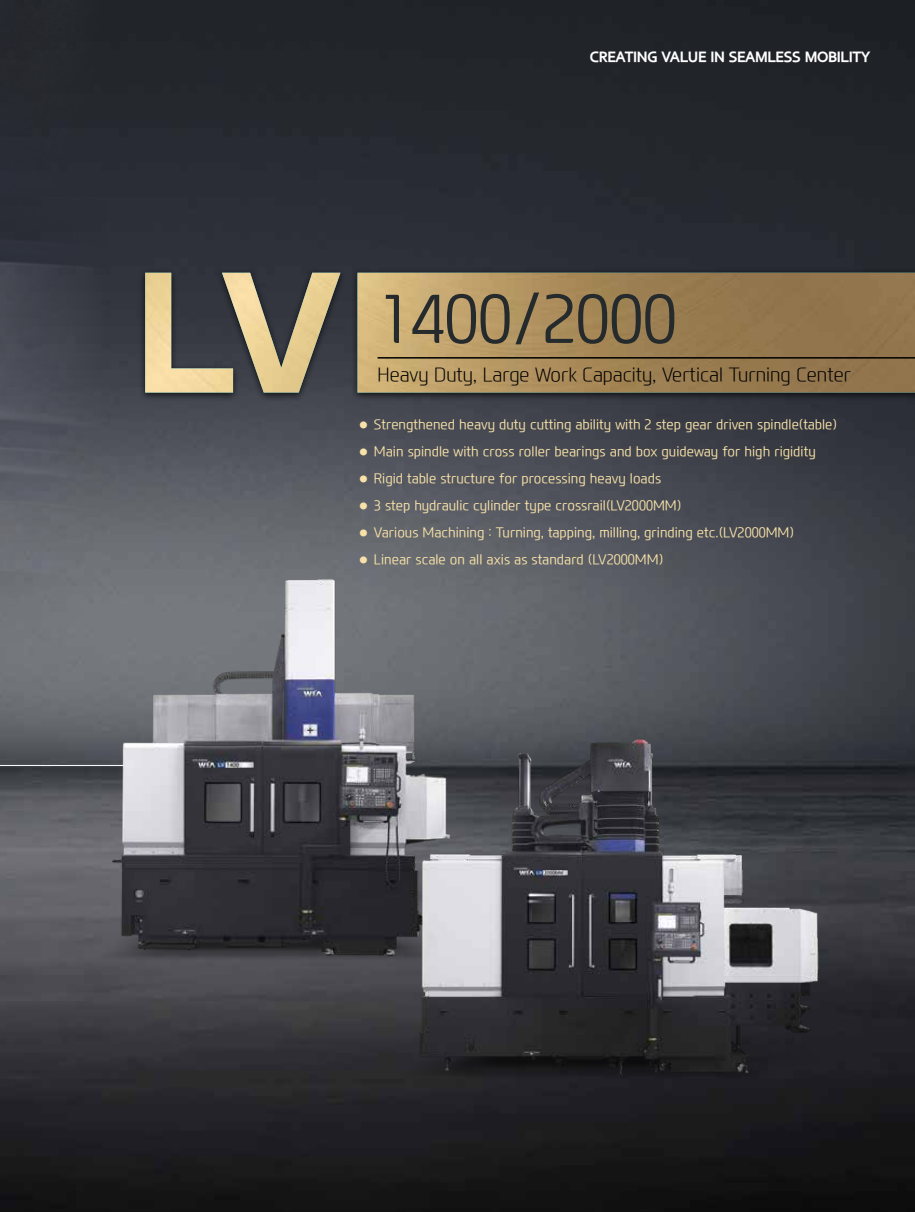
<style>
.page{position:relative;width:915px;height:1212px;background:#fff}
.page>*{position:absolute;margin:0;border:0;box-sizing:border-box;transform-origin:0 0}
.t1{font:300 64.5px "Modern H";color:#252a2d}
.t2{font:300 18.75px "Modern H Eco";color:#000}
.t3{font:15px "H Dharmony B OTF";letter-spacing:-.025em;color:#fff}
.t4{font:300 13.5px "Modern H";color:#f8e2a8}
</style>
<div class="page">
<img style="left:0;top:0;width:914px;height:1212px">
<div style="left:138px;top:267px;width:776px;height:135px;background:#000;opacity:.75"></div>
<img style="left:145px;top:273px;width:769px;height:120px">
<img style="left:0;top:0;width:106px;height:677px">
<hr style="left:0;top:765px;width:189px;height:1px;background:#fff">
<hr style="left:377px;top:357px;width:537px;height:2px;background:#000">
<img style="left:83px;top:560px;width:408px;height:419px">
<img style="left:377px;top:714px;width:462px;height:388px">
<p class="t3" style="left:589px;top:50px;width:282px">CREATING VALUE IN SEAMLESS MOBILITY</p>
<h1 class="t1" style="left:377px;top:275px;width:300px">1400/2000</h1>
<h2 class="t2" style="left:377px;top:362px;width:475px">Heavy Duty, Large Work Capacity, Vertical Turning Center</h2>
<p class="t4" style="left:357px;top:415px;width:481px">● Strengthened heavy duty cutting ability with 2 step gear driven spindle(table)</p>
<p class="t4" style="left:357px;top:442px;width:459px">● Main spindle with cross roller bearings and box guideway for high rigidity</p>
<p class="t4" style="left:357px;top:469px;width:305px">● Rigid table structure for processing heavy loads</p>
<p class="t4" style="left:357px;top:496px;width:325px">● 3 step hydraulic cylinder type crossrail(LV2000MM)</p>
<p class="t4" style="left:357px;top:523px;width:438px">● Various Machining : Turning, tapping, milling, grinding etc.(LV2000MM)</p>
<p class="t4" style="left:357px;top:550px;width:307px">● Linear scale on all axis as standard (LV2000MM)</p>
</div>
